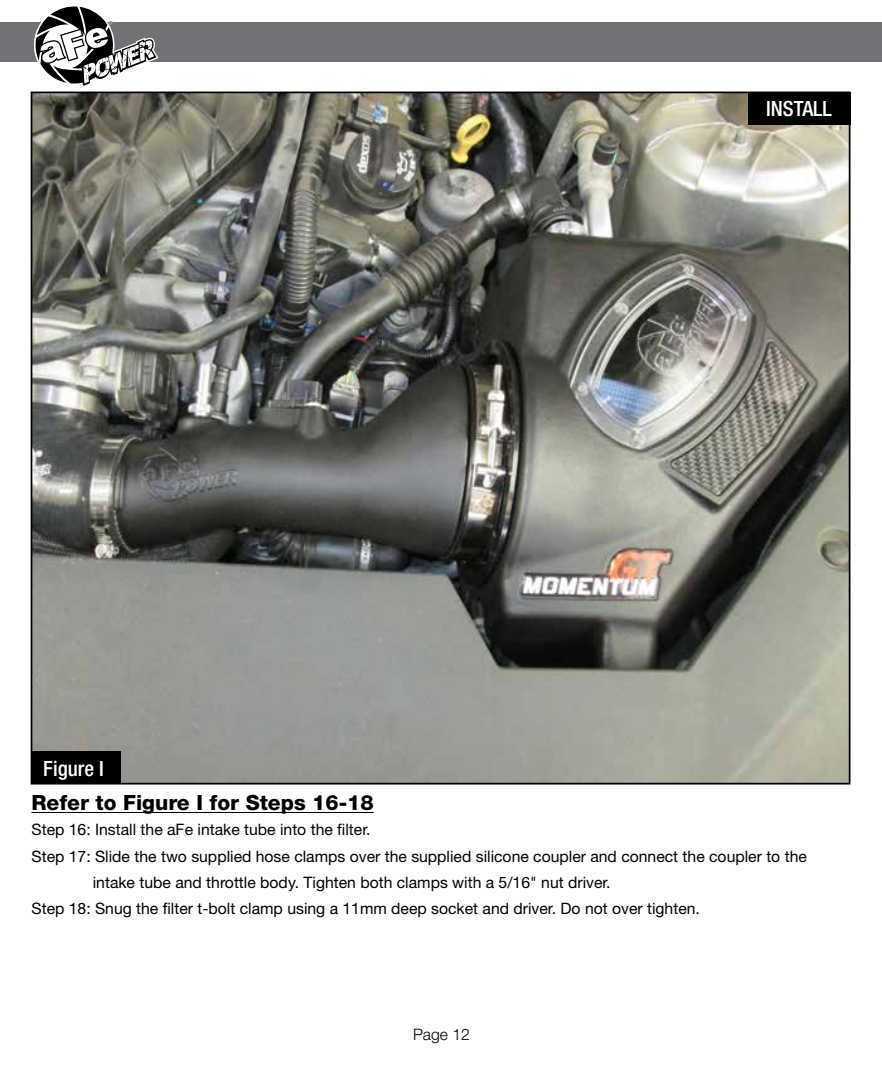
<style>
.page{position:relative;width:882px;height:1071px;background:#fff}
.page>*{position:absolute;margin:0;border:0;box-sizing:border-box;transform-origin:0 0}
.t1{font:800 21px "Helvetica Neue";color:#000}
.t2{font:500 condensed 21px "Helvetica Neue";color:#fff}
.t3{font:15.75px "Helvetica Neue";color:#000}
.t4{font:300 15.75px "Helvetica Neue";color:#000}
</style>
<div class="page">
<hr style="left:32px;top:812px;width:342px;height:1px;background:#000">
<div style="left:0;top:23px;width:882px;height:39px;background:#717275"></div>
<svg style="left:35px;top:6px;width:124px;height:80px"></svg>
<img style="left:34px;top:95px;width:813px;height:687px">
<div style="left:32px;top:752px;width:89px;height:32px;background:#000"></div>
<div style="left:748px;top:92px;width:102px;height:33px;background:#000"></div>
<h1 class="t2" style="left:43px;top:751px;width:62px">Figure I</h1>
<h1 class="t2" style="left:766px;top:96px;width:67px">INSTALL</h1>
<h1 class="t1" style="left:32px;top:790px;width:344px">Refer to Figure I for Steps 16-18</h1>
<p class="t3" style="left:32px;top:821px;width:341px">Step 16: Install the aFe intake tube into the filter.</p>
<p class="t3" style="left:32px;top:847px;width:777px">Step 17: Slide the two supplied hose clamps over the supplied silicone coupler and connect the coupler to the</p>
<p class="t3" style="left:93px;top:873px;width:519px">intake tube and throttle body. Tighten both clamps with a 5/16" nut driver.</p>
<p class="t3" style="left:32px;top:899px;width:670px">Step 18: Snug the filter t-bolt clamp using a 11mm deep socket and driver. Do not over tighten.</p>
<p class="t4" style="left:413px;top:1024px;width:58px">Page 12</p>
</div>
